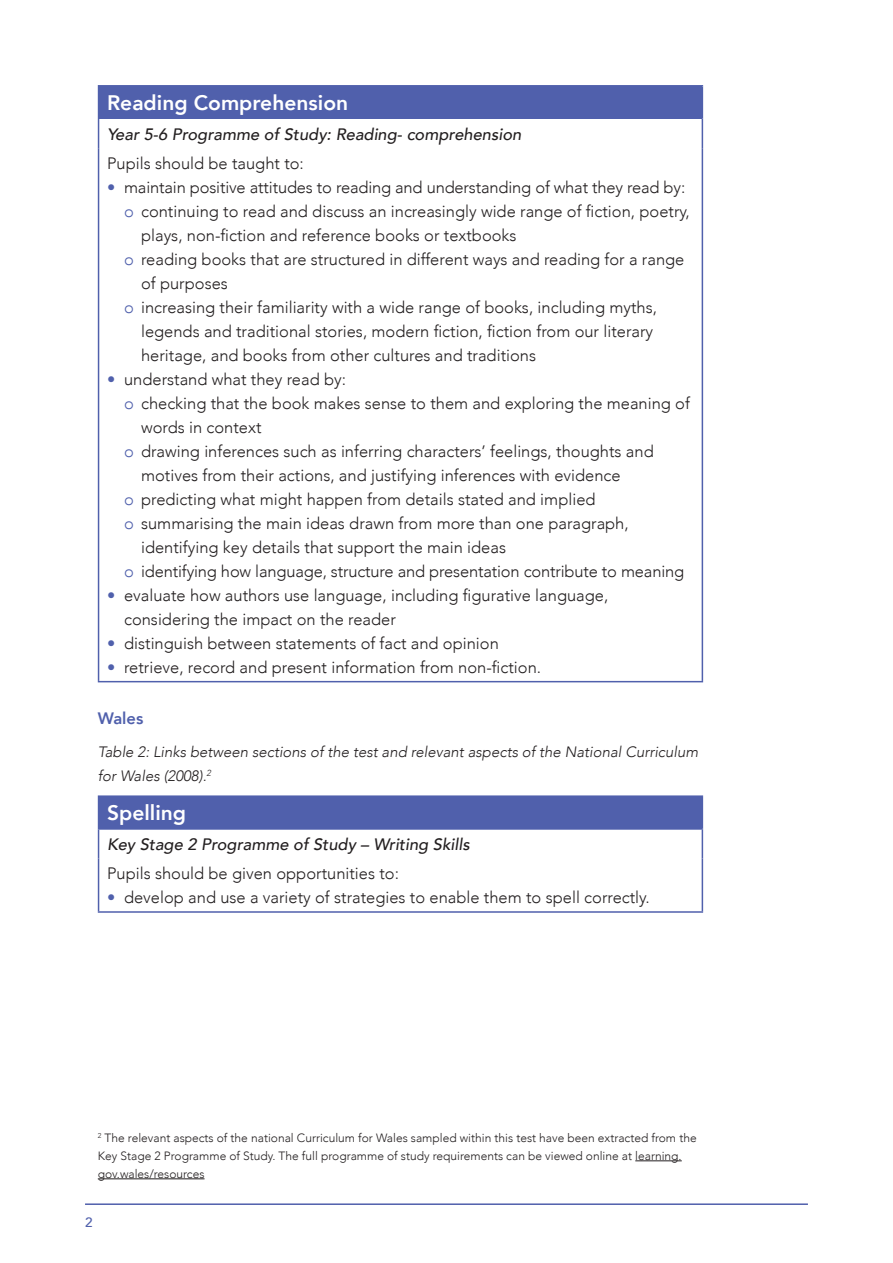
<style>
.page{position:relative;width:893px;height:1263px;background:#fff}
.page>*{position:absolute;margin:0;border:0;box-sizing:border-box;transform-origin:0 0}
.Main_Text{font:800 21px "Avenir";color:#fff}
.Bullet_2nds{font:300 16.5px/24px "Avenir";color:#231f20}
.Bulleted_text{font:300 16.5px/24px "Avenir";color:#231f20}
.Main_Text-2{font:italic 500 16.5px "Avenir";color:#231f20}
.Main_Text-3{font:300 16.5px "Avenir";color:#231f20}
.C_Head{font:800 16.5px "Avenir";color:#5060ac}
.Table_caption{font:italic 300 15px/24px "Avenir";color:#231f20}
.t1{font:500 13.5px "Avenir";color:#5060ac}
.Main_Text-4{font:300 12px/18px "Avenir";color:#231f20}
.s1{color:#5060ac}
</style>
<div class="page">
<hr style="left:85px;top:1203px;width:723px;height:2px;background:#5060ac">
<div style="left:99px;top:86px;width:603px;height:33px;background:#5060ac"></div>
<hr style="left:98px;top:87px;width:1px;height:32px;background:#5060ac">
<hr style="left:98px;top:85px;width:605px;height:2px;background:#5060ac">
<hr style="left:702px;top:87px;width:1px;height:32px;background:#5060ac">
<svg style="left:98px;top:119px;width:1px;height:29px"></svg>
<svg style="left:702px;top:119px;width:1px;height:29px"></svg>
<hr style="left:98px;top:148px;width:1px;height:533px;background:#5060ac">
<hr style="left:702px;top:148px;width:1px;height:533px;background:#5060ac">
<hr style="left:98px;top:681px;width:605px;height:1px;background:#5060ac">
<div style="left:99px;top:796px;width:603px;height:33px;background:#5060ac"></div>
<hr style="left:98px;top:797px;width:1px;height:31px;background:#5060ac">
<hr style="left:98px;top:795px;width:605px;height:2px;background:#5060ac">
<hr style="left:702px;top:797px;width:1px;height:31px;background:#5060ac">
<svg style="left:98px;top:830px;width:1px;height:28px"></svg>
<hr style="left:98px;top:828px;width:605px;height:2px;background:#5060ac">
<svg style="left:702px;top:830px;width:1px;height:28px"></svg>
<hr style="left:98px;top:858px;width:1px;height:53px;background:#5060ac">
<hr style="left:702px;top:858px;width:1px;height:53px;background:#5060ac">
<hr style="left:98px;top:911px;width:605px;height:2px;background:#5060ac">
<hr style="left:635px;top:1160px;width:47px;height:1px;background:#231f20">
<hr style="left:98px;top:1178px;width:107px;height:1px;background:#231f20">
<p class="Main_Text" style="left:107px;top:84px;width:243px">Reading Comprehension</p>
<p class="Main_Text-2" style="left:107px;top:124px;width:416px">Year 5-6 Programme of Study: Reading- comprehension</p>
<p class="Main_Text-3" style="left:107px;top:154px;width:198px">Pupils should be taught to:</p>
<p class="Bulleted_text" style="left:107px;top:175px;width:580px"><span class="s1">•</span> maintain positive attitudes to reading and understanding of what they read by:</p>
<p class="Bullet_2nds" style="left:141px;top:199px;width:550px;text-indent:-17px"><span class="s1">o</span> continuing to read and discuss an increasingly wide range of fiction, poetry, plays, non-fiction and reference books or textbooks</p>
<p class="Bullet_2nds" style="left:141px;top:247px;width:545px;text-indent:-17px"><span class="s1">o</span> reading books that are structured in different ways and reading for a range of purposes</p>
<p class="Bullet_2nds" style="left:141px;top:295px;width:518px;text-indent:-17px"><span class="s1">o</span> increasing their familiarity with a wide range of books, including myths, legends and traditional stories, modern fiction, fiction from our literary heritage, and books from other cultures and traditions</p>
<p class="Bulleted_text" style="left:107px;top:367px;width:240px"><span class="s1">•</span> understand what they read by:</p>
<p class="Bullet_2nds" style="left:141px;top:391px;width:550px;text-indent:-17px"><span class="s1">o</span> checking that the book makes sense to them and exploring the meaning of words in context</p>
<p class="Bullet_2nds" style="left:141px;top:439px;width:514px;text-indent:-17px"><span class="s1">o</span> drawing inferences such as inferring characters’ feelings, thoughts and motives from their actions, and justifying inferences with evidence</p>
<p class="Bullet_2nds" style="left:124px;top:487px;width:473px"><span class="s1">o</span> predicting what might happen from details stated and implied</p>
<p class="Bullet_2nds" style="left:141px;top:511px;width:489px;text-indent:-17px"><span class="s1">o</span> summarising the main ideas drawn from more than one paragraph, identifying key details that support the main ideas</p>
<p class="Bullet_2nds" style="left:124px;top:559px;width:562px"><span class="s1">o</span> identifying how language, structure and presentation contribute to meaning</p>
<p class="Bulleted_text" style="left:124px;top:583px;width:486px;text-indent:-17px"><span class="s1">•</span> evaluate how authors use language, including figurative language, considering the impact on the reader</p>
<p class="Bulleted_text" style="left:107px;top:631px;width:393px"><span class="s1">•</span> distinguish between statements of fact and opinion</p>
<p class="Bulleted_text" style="left:107px;top:655px;width:436px"><span class="s1">•</span> retrieve, record and present information from non-fiction.</p>
<p class="C_Head" style="left:98px;top:704px;width:47px">Wales</p>
<p class="Table_caption" style="left:98px;top:740px;width:602px">Table 2: Links between sections of the test and relevant aspects of the National Curriculum for Wales (2008).<sup>2</sup></p>
<p class="Main_Text" style="left:107px;top:794px;width:81px">Spelling</p>
<p class="Main_Text-2" style="left:107px;top:834px;width:364px">Key Stage 2 Programme of Study – Writing Skills</p>
<p class="Main_Text-3" style="left:107px;top:864px;width:293px">Pupils should be given opportunities to:</p>
<p class="Bulleted_text" style="left:107px;top:886px;width:544px"><span class="s1">•</span> develop and use a variety of strategies to enable them to spell correctly.</p>
<p class="Main_Text-4" style="left:98px;top:1129px;width:600px"><sup>2</sup> The relevant aspects of the national Curriculum for Wales sampled within this test have been extracted from the<br>Key Stage 2 Programme of Study. The full programme of study requirements can be viewed online at learning. gov.wales/resources</p>
<p class="t1" style="left:85px;top:1210px;width:9px">2</p>
</div>
